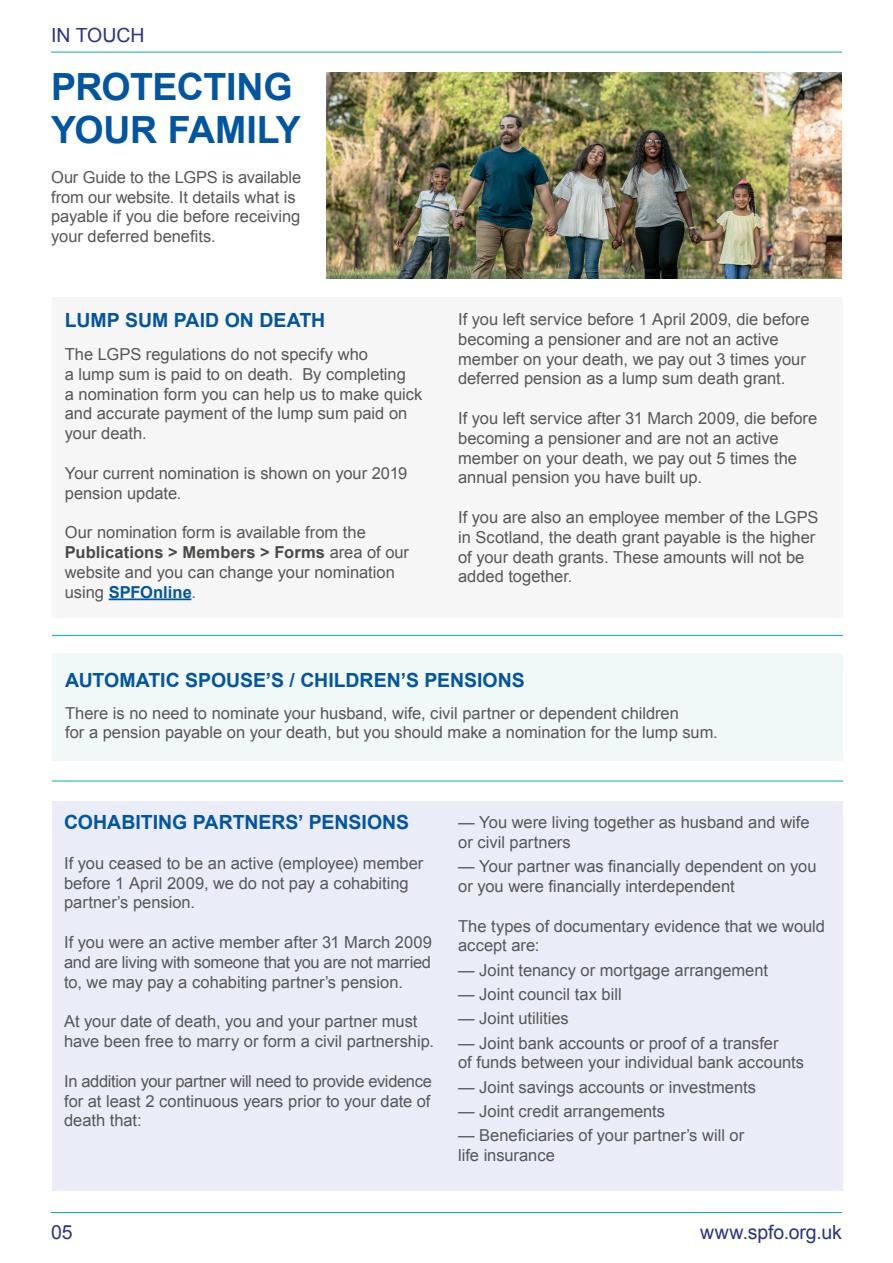
<style>
.page{position:relative;width:893px;height:1263px;background:#fff}
.page>*{position:absolute;margin:0;border:0;box-sizing:border-box;transform-origin:0 0}
.t1{font:700 37.5px/43.5px "Arial";letter-spacing:-.01em;color:#0255a1}
.t2{font:700 19.5px "Arial";color:#0255a1}
.t3{font:19.5px "Arial";letter-spacing:-.005em;color:#283583}
.t4{font:16.5px/19.8px "Arial";color:#585757}
.s1{font-weight:700;color:#4a4a49}
.s2{font-weight:700;color:#0255a1}
</style>
<div class="page">
<hr style="left:51px;top:52px;width:791px;height:1px;background:#02afaa">
<hr style="left:51px;top:1212px;width:791px;height:1px;background:#02afaa">
<div style="left:52px;top:653px;width:791px;height:108px;background:#f0f8f8"></div>
<hr style="left:52px;top:635px;width:791px;height:1px;background:#02afaa">
<div style="left:52px;top:297px;width:791px;height:320px;background:#f6f6f6"></div>
<hr style="left:109px;top:598px;width:82px;height:2px;background:#0255a1">
<img style="left:326px;top:72px;width:516px;height:207px">
<div style="left:52px;top:801px;width:791px;height:390px;background:#eaecf7"></div>
<hr style="left:52px;top:781px;width:791px;height:1px;background:#02afaa">
<p class="t3" style="left:51px;top:22px;width:95px">IN TOUCH</p>
<h1 class="t1" style="left:51px;top:66px;width:251px">PROTECTING<br>YOUR FAMILY</h1>
<p class="t4" style="left:51px;top:167px;width:251px">Our Guide to the LGPS is available from our website. It details what is payable if you die before receiving your deferred benefits.</p>
<p class="t2" style="left:65px;top:307px;width:262px">LUMP SUM PAID ON DEATH</p>
<p class="t4" style="left:65px;top:344px;width:359px">The LGPS regulations do not specify who<br>a lump sum is paid to on death. By completing<br>a nomination form you can help us to make quick and accurate payment of the lump sum paid on your death.</p>
<p class="t4" style="left:65px;top:463px;width:344px">Your current nomination is shown on your 2019 pension update.</p>
<p class="t4" style="left:65px;top:523px;width:346px">Our nomination form is available from the <span class="s1">Publications &gt; Members &gt; Forms</span> area of our website and you can change your nomination using <span class="s2">SPFOnline</span>.</p>
<p class="t4" style="left:458px;top:309px;width:353px">If you left service before 1 April 2009, die before becoming a pensioner and are not an active member on your death, we pay out 3 times your deferred pension as a lump sum death grant.</p>
<p class="t4" style="left:458px;top:408px;width:361px">If you left service after 31 March 2009, die before becoming a pensioner and are not an active member on your death, we pay out 5 times the annual pension you have built up.</p>
<p class="t4" style="left:458px;top:507px;width:362px">If you are also an employee member of the LGPS in Scotland, the death grant payable is the higher of your death grants. These amounts will not be added together.</p>
<p class="t2" style="left:65px;top:667px;width:461px">AUTOMATIC SPOUSE’S / CHILDREN’S PENSIONS</p>
<p class="t4" style="left:65px;top:703px;width:654px">There is no need to nominate your husband, wife, civil partner or dependent children<br>for a pension payable on your death, but you should make a nomination for the lump sum.</p>
<p class="t2" style="left:64px;top:809px;width:347px">COHABITING PARTNERS’ PENSIONS</p>
<p class="t4" style="left:64px;top:853px;width:361px">If you ceased to be an active (employee) member before 1 April 2009, we do not pay a cohabiting partner’s pension.</p>
<p class="t4" style="left:64px;top:932px;width:369px;text-align:justify">If you were an active member after 31 March 2009 and are living with someone that you are not married to, we may pay a cohabiting partner’s pension.</p>
<p class="t4" style="left:64px;top:1012px;width:371px">At your date of death, you and your partner must have been free to marry or form a civil partnership.</p>
<p class="t4" style="left:64px;top:1071px;width:369px;text-align:justify">In addition your partner will need to provide evidence for at least 2 continuous years prior to your date of death that:</p>
<p class="t4" style="left:458px;top:813px;width:353px">— You were living together as husband and wife or civil partners</p>
<p class="t4" style="left:458px;top:857px;width:360px">— Your partner was financially dependent on you or you were financially interdependent</p>
<p class="t4" style="left:458px;top:916px;width:368px">The types of documentary evidence that we would accept are:</p>
<p class="t4" style="left:458px;top:960px;width:311px">— Joint tenancy or mortgage arrangement</p>
<p class="t4" style="left:458px;top:984px;width:165px">— Joint council tax bill</p>
<p class="t4" style="left:458px;top:1009px;width:112px">— Joint utilities</p>
<p class="t4" style="left:458px;top:1033px;width:347px">— Joint bank accounts or proof of a transfer<br>of funds between your individual bank accounts</p>
<p class="t4" style="left:458px;top:1077px;width:299px">— Joint savings accounts or investments</p>
<p class="t4" style="left:458px;top:1101px;width:208px">— Joint credit arrangements</p>
<p class="t4" style="left:458px;top:1126px;width:288px">— Beneficiaries of your partner’s will or life insurance</p>
<p class="t3" style="left:51px;top:1219px;width:23px">05</p>
<p class="t3" style="left:700px;top:1219px;width:143px">www.spfo.org.uk</p>
</div>
